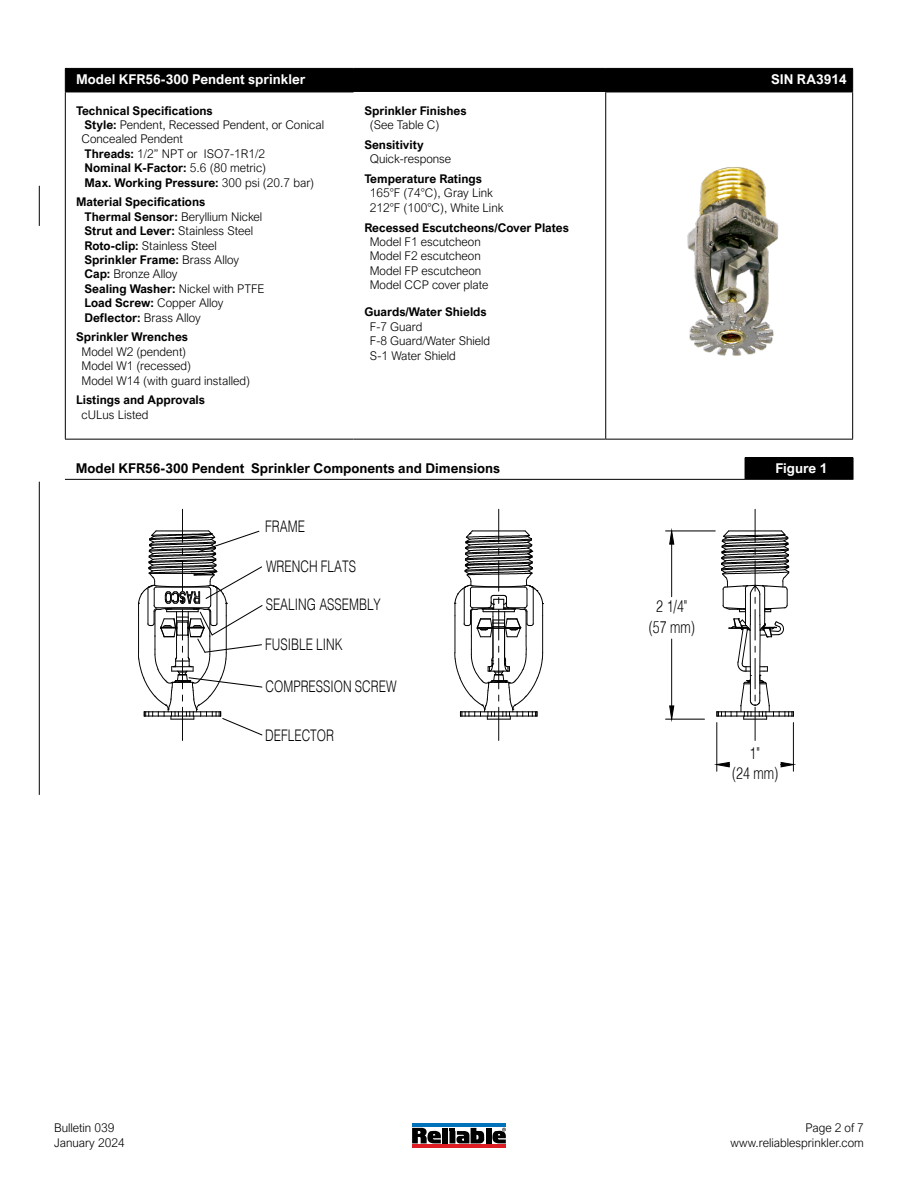
<style>
.page{position:relative;width:918px;height:1188px;background:#fff}
.page>*{position:absolute;margin:0;border:0;box-sizing:border-box;transform-origin:0 0}
.t1{font:300 16.65px/20.4px "Helvetica";color:#000;text-align:center;scale:.75 1}
.t2{font:300 15.9px "Helvetica";color:#000;scale:.75 1}
.t3{font:700 13.5px "Arial Nova";color:#000}
.t4{font:700 13.5px "Arial Nova";color:#fff}
.t5{font:300 12px/14.4px "Arial Nova";color:#000}
.t6{font:700 12px/14.4px "Arial Nova";color:#000}
.s1{font-weight:700}
.s2{font-weight:300}
</style>
<div class="page">
<hr style="left:605px;top:92px;width:248px;height:1px;background:#000">
<hr style="left:65px;top:92px;width:289px;height:1px;background:#000">
<hr style="left:65px;top:92px;width:1px;height:347px;background:#000">
<hr style="left:65px;top:439px;width:289px;height:1px;background:#000">
<hr style="left:354px;top:439px;width:252px;height:1px;background:#000">
<div style="left:65px;top:68px;width:788px;height:24px;background:#000"></div>
<hr style="left:605px;top:92px;width:1px;height:347px;background:#000">
<hr style="left:852px;top:92px;width:1px;height:347px;background:#000">
<hr style="left:606px;top:439px;width:247px;height:1px;background:#000">
<div style="left:745px;top:458px;width:108px;height:21px;background:#000"></div>
<svg style="left:853px;top:458px;width:1px;height:21px"></svg>
<hr style="left:745px;top:479px;width:108px;height:1px;background:#000">
<hr style="left:65px;top:479px;width:680px;height:1px;background:#000">
<hr style="left:666px;top:531px;width:49px;height:1px;background:#000">
<hr style="left:666px;top:719px;width:38px;height:1px;background:#000">
<hr style="left:671px;top:544px;width:1px;height:53px;background:#000">
<hr style="left:671px;top:639px;width:1px;height:67px;background:#000">
<svg style="left:669px;top:530px;width:6px;height:15px"></svg>
<svg style="left:669px;top:705px;width:6px;height:15px"></svg>
<hr style="left:717px;top:723px;width:1px;height:48px;background:#000">
<hr style="left:793px;top:723px;width:1px;height:48px;background:#000">
<svg style="left:716px;top:762px;width:14px;height:6px"></svg>
<svg style="left:780px;top:762px;width:14px;height:6px"></svg>
<hr style="left:182px;top:509px;width:1px;height:33px;background:#000">
<svg style="left:138px;top:530px;width:125px;height:206px"></svg>
<hr style="left:182px;top:707px;width:1px;height:33px;background:#000">
<hr style="left:498px;top:509px;width:1px;height:33px;background:#000">
<hr style="left:498px;top:707px;width:1px;height:33px;background:#000">
<hr style="left:755px;top:509px;width:1px;height:33px;background:#000">
<svg style="left:717px;top:530px;width:77px;height:190px"></svg>
<hr style="left:755px;top:707px;width:1px;height:33px;background:#000">
<svg style="left:454px;top:530px;width:90px;height:190px"></svg>
<img style="left:687px;top:167px;width:92px;height:189px">
<hr style="left:39px;top:482px;width:1px;height:313px;background:#000">
<hr style="left:39px;top:186px;width:1px;height:40px;background:#000">
<svg style="left:412px;top:1128px;width:29px;height:15px"></svg>
<div style="left:442px;top:1128px;width:6px;height:15px;background:#000"></div>
<div style="left:486px;top:1128px;width:5px;height:15px;background:#000"></div>
<svg style="left:449px;top:1128px;width:35px;height:16px"></svg>
<svg style="left:492px;top:1128px;width:14px;height:15px"></svg>
<hr style="left:412px;top:1144px;width:94px;height:4px;background:#de1c24">
<hr style="left:412px;top:1124px;width:94px;height:3px;background:#0072bc">
<p class="t4" style="left:76px;top:72px;width:231px">Model KFR56-300 Pendent sprinkler</p>
<p class="t4" style="left:771px;top:72px;width:77px">SIN RA3914</p>
<p class="t5" style="left:82px;top:103px;width:244px;text-indent:-5px"><span class="s1">Technical Specifications<br>Style:</span> Pendent, Recessed Pendent, or Conical Concealed Pendent<br><span class="s1">Threads:</span> 1/2” NPT or ISO7-1R1/2<br><span class="s1">Nominal K-Factor:</span> 5.6 (80 metric)<br><span class="s1">Max. Working Pressure:</span> 300 psi (20.7 bar)</p>
<p class="t6" style="left:85px;top:195px;width:182px;text-indent:-8px">Material Specifications<br>Thermal Sensor: <span class="s2">Beryllium Nickel<br></span>Strut and Lever: <span class="s2">Stainless Steel<br></span>Roto-clip: <span class="s2">Stainless Steel<br></span>Sprinkler Frame: <span class="s2">Brass Alloy<br></span>Cap: <span class="s2">Bronze Alloy<br></span>Sealing Washer: <span class="s2">Nickel with PTFE<br></span>Load Screw: <span class="s2">Copper Alloy<br></span>Deflector: <span class="s2">Brass Alloy</span></p>
<p class="t6" style="left:76px;top:330px;width:113px">Sprinkler Wrenches</p>
<p class="t5" style="left:82px;top:344px;width:170px">Model W2 (pendent)<br>Model W1 (recessed)<br>Model W14 (with guard installed)</p>
<p class="t6" style="left:76px;top:393px;width:130px">Listings and Approvals</p>
<p class="t5" style="left:82px;top:407px;width:68px">cULus Listed</p>
<p class="t6" style="left:364px;top:103px;width:104px">Sprinkler Finishes</p>
<p class="t5" style="left:370px;top:118px;width:71px">(See Table C)</p>
<p class="t6" style="left:364px;top:137px;width:61px">Sensitivity</p>
<p class="t5" style="left:370px;top:152px;width:83px">Quick-response</p>
<p class="t6" style="left:364px;top:171px;width:119px">Temperature Ratings</p>
<p class="t5" style="left:370px;top:186px;width:135px">165°F (74°C), Gray Link<br>212°F (100°C), White Link</p>
<p class="t6" style="left:364px;top:220px;width:206px">Recessed Escutcheons/Cover Plates</p>
<p class="t5" style="left:370px;top:235px;width:120px">Model F1 escutcheon<br>Model F2 escutcheon<br>Model FP escutcheon<br>Model CCP cover plate</p>
<p class="t6" style="left:364px;top:305px;width:124px">Guards/Water Shields</p>
<p class="t5" style="left:370px;top:319px;width:122px">F-7 Guard<br>F-8 Guard/Water Shield<br>S-1 Water Shield</p>
<p class="t3" style="left:76px;top:461px;width:426px">Model KFR56-300 Pendent Sprinkler Components and Dimensions</p>
<p class="t4" style="left:776px;top:461px;width:53px">Figure 1</p>
<h2 class="t2" style="left:265px;top:517px;width:54px">FRAME</h2>
<h2 class="t2" style="left:266px;top:557px;width:122px">WRENCH FLATS</h2>
<h2 class="t2" style="left:266px;top:595px;width:155px">SEALING ASSEMBLY</h2>
<h2 class="t2" style="left:265px;top:634px;width:105px">FUSIBLE LINK</h2>
<h2 class="t2" style="left:266px;top:676px;width:176px">COMPRESSION SCREW</h2>
<h2 class="t2" style="left:265px;top:725px;width:93px">DEFLECTOR</h2>
<h1 class="t1" style="left:649px;top:596px;width:63px">2 1/4" (57 mm)</h1>
<h1 class="t1" style="left:732px;top:743px;width:63px">1"<br>(24 mm)</h1>
<p class="t5" style="left:54px;top:1121px;width:72px">Bulletin 039<br>January 2024</p>
<p class="t5" style="left:730px;top:1121px;width:135px;text-align:right">Page 2 of 7 www.reliablesprinkler.com</p>
</div>
